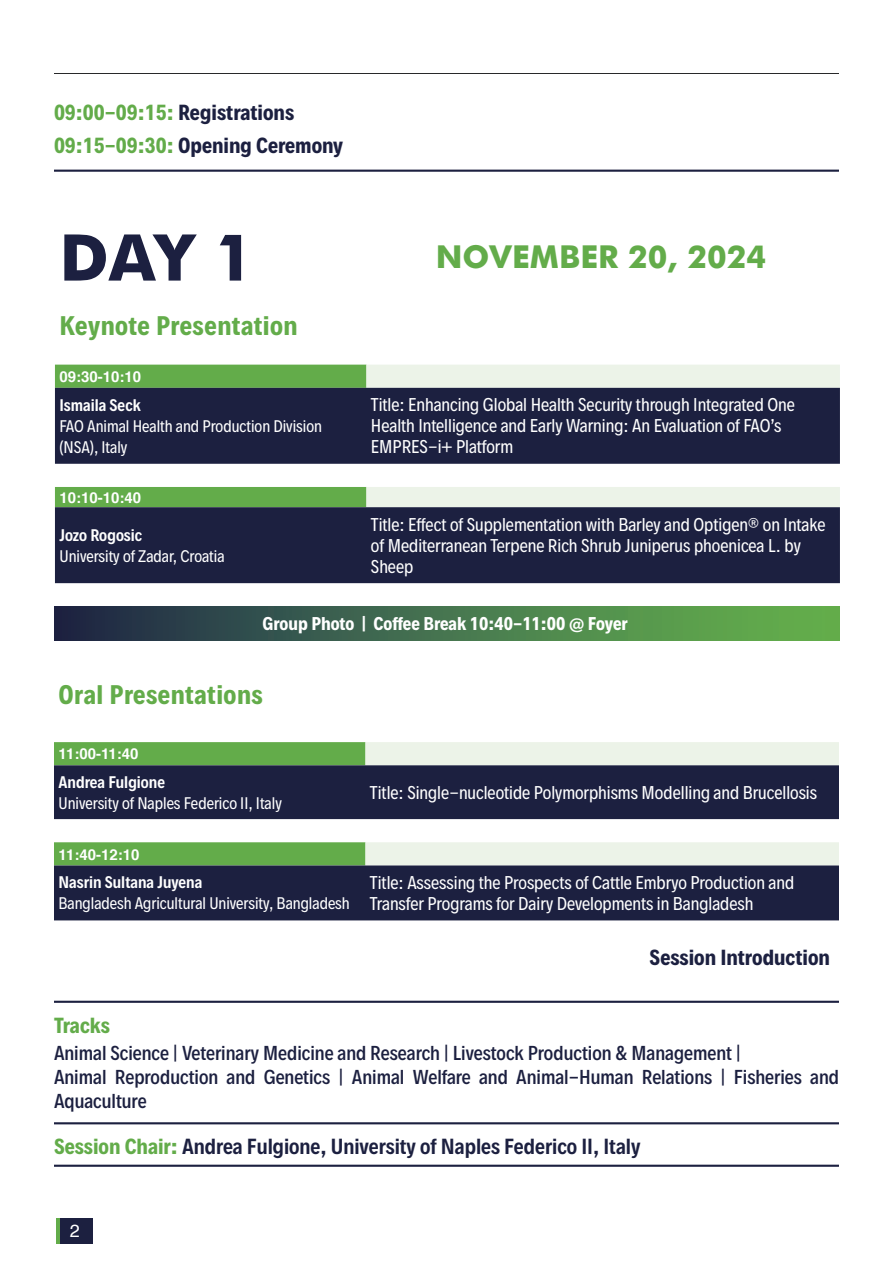
<style>
.page{position:relative;width:893px;height:1263px;background:#fff}
.page>*{position:absolute;margin:0;border:0;box-sizing:border-box;transform-origin:0 0}
.t1{font:700 64.5px "Futura";color:#1c2040}
.t2{font:700 31.5px "Futura";color:#63ac4a}
.t3{font:700 24px "Decalotype";letter-spacing:.02em;color:#63ac4a}
.t4{font:700 19.5px "Decalotype";color:#1c2040}
.t5{font:600 19.5px "Decalotype";color:#1c2040}
.t6{font:700 19.5px "Decalotype";color:#63ac4a}
.t7{font:500 18px/24px "Decalotype";color:#1c2040}
.t8{font:18px "Helvetica";color:#fff}
.t9{font:16.5px/21px "Decalotype";color:#fff}
.t10{font:700 16.5px "Decalotype";color:#fff}
.t11{font:15px/21px "Decalotype";color:#fff}
.t12{font:700 15px "Helvetica";color:#fff}
.s1{color:#63ac4a}
.s2{font-weight:600}
.s3{font-weight:700;color:#63ac4a}
</style>
<div class="page">
<hr style="left:54px;top:73px;width:785px;height:1px;background:#28292a">
<div style="left:56px;top:1218px;width:37px;height:25px;background:#1c2040"></div>
<hr style="left:56px;top:1218px;width:3px;height:25px;background:#63ac4a">
<div style="left:55px;top:365px;width:311px;height:23px;background:#63ac4a"></div>
<div style="left:366px;top:365px;width:474px;height:23px;background:#ecf3e8"></div>
<svg style="left:55px;top:388px;width:785px;height:195px;background:#474d61"></svg>
<div style="left:55px;top:606px;width:785px;height:34px;background:linear-gradient(to right,#1f294a,#69bb4f)"></div>
<div style="left:54px;top:742px;width:311px;height:23px;background:#63ac4a"></div>
<div style="left:365px;top:742px;width:474px;height:23px;background:#ecf3e8"></div>
<svg style="left:54px;top:765px;width:785px;height:155px;background:#555d6c"></svg>
<hr style="left:54px;top:170px;width:785px;height:2px;background:#1c2040">
<hr style="left:54px;top:1165px;width:785px;height:2px;background:#1c2040">
<hr style="left:54px;top:1001px;width:785px;height:2px;background:#1c2040">
<hr style="left:54px;top:1122px;width:785px;height:2px;background:#1c2040">
<p class="t4" style="left:54px;top:99px;width:242px"><span class="s1">09:00-09:15:</span> Registrations</p>
<p class="t4" style="left:54px;top:132px;width:291px"><span class="s1">09:15-09:30:</span> Opening Ceremony</p>
<p class="t1" style="left:59px;top:210px;width:196px">DAY 1</p>
<p class="t2" style="left:436px;top:234px;width:332px">NOVEMBER 20, 2024</p>
<p class="t3" style="left:59px;top:310px;width:240px">Keynote Presentation</p>
<p class="t12" style="left:59px;top:364px;width:83px">09:30-10:10</p>
<p class="t11" style="left:59px;top:394px;width:264px"><span class="s2">Ismaila Seck<br></span>FAO Animal Health and Production Division (NSA), Italy</p>
<p class="t9" style="left:371px;top:394px;width:425px">Title: Enhancing Global Health Security through Integrated One<br>Health Intelligence and Early Warning: An Evaluation of FAO’s<br>EMPRES-i+ Platform</p>
<p class="t12" style="left:59px;top:485px;width:83px">10:10-10:40</p>
<p class="t11" style="left:59px;top:524px;width:167px"><span class="s2">Jozo Rogosic<br></span>University of Zadar, Croatia</p>
<p class="t9" style="left:371px;top:514px;width:456px">Title: Effect of Supplementation with Barley and Optigen® on Intake of Mediterranean Terpene Rich Shrub Juniperus phoenicea L. by<br>Sheep</p>
<p class="t10" style="left:263px;top:612px;width:367px">Group Photo | Coffee Break 10:40-11:00 @ Foyer</p>
<p class="t3" style="left:58px;top:678px;width:206px">Oral Presentations</p>
<p class="t12" style="left:58px;top:742px;width:82px">11:00-11:40</p>
<p class="t11" style="left:58px;top:771px;width:225px"><span class="s2">Andrea Fulgione<br></span>University of Naples Federico II, Italy</p>
<p class="t9" style="left:370px;top:782px;width:449px">Title: Single-nucleotide Polymorphisms Modelling and Brucellosis</p>
<p class="t12" style="left:58px;top:842px;width:82px">11:40-12:10</p>
<p class="t11" style="left:58px;top:872px;width:293px"><span class="s2">Nasrin Sultana Juyena<br></span>Bangladesh Agricultural University, Bangladesh</p>
<p class="t9" style="left:370px;top:872px;width:426px">Title: Assessing the Prospects of Cattle Embryo Production and<br>Transfer Programs for Dairy Developments in Bangladesh</p>
<p class="t4" style="left:650px;top:944px;width:182px">Session Introduction</p>
<p class="t6" style="left:54px;top:1011px;width:57px">Tracks</p>
<p class="t7" style="left:54px;top:1040px;width:688px">Animal Science | Veterinary Medicine and Research | Livestock Production &amp; Management |</p>
<p class="t7" style="left:54px;top:1064px;width:786px">Animal Reproduction and Genetics | Animal Welfare and Animal-Human Relations | Fisheries and<br>Aquaculture</p>
<p class="t5" style="left:54px;top:1133px;width:588px"><span class="s3">Session Chair:</span> Andrea Fulgione, University of Naples Federico II, Italy</p>
<p class="t8" style="left:70px;top:1217px;width:12px">2</p>
</div>
